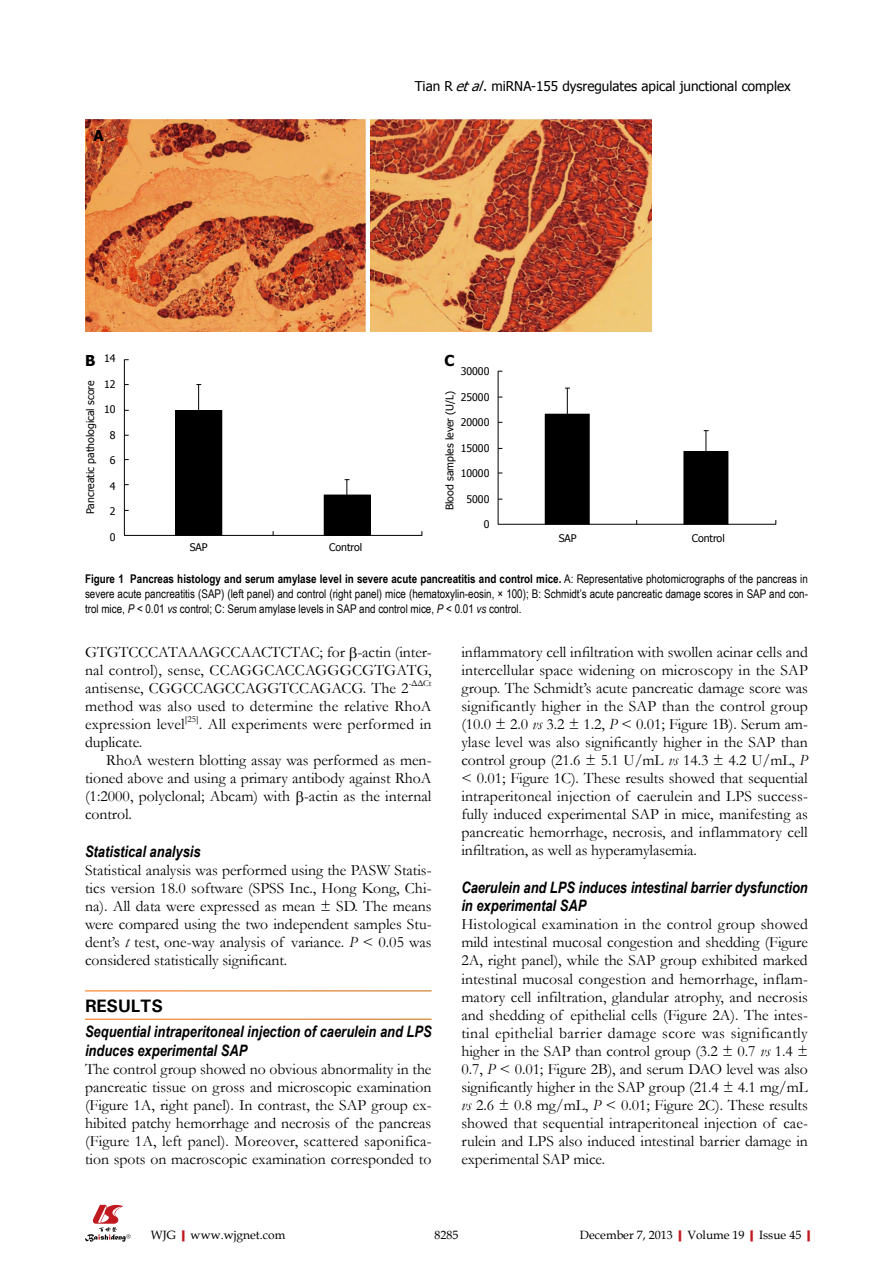
<style>
.page{position:relative;width:893px;height:1263px;background:#fff}
.page>*{position:absolute;margin:0;border:0;box-sizing:border-box;transform-origin:0 0}
.t1{font:700 18px "Univers";letter-spacing:-.01em;color:#000}
.t2{font:15.75px/18.1px "Garamond";letter-spacing:-.005em;color:#000}
.t3{font:700 15px "Tahoma";color:#000}
.t4{font:13.5px "Tahoma";color:#000}
.t5{font:12px/15px "Arial Narrow";color:#000;text-align:justify}
.t6{font:12px "Book Antiqua";color:#000}
.t7{font:10.5px "Tahoma";color:#000}
.t8{font:9.15px "Garamond";color:#000}
.s1{font-style:italic}
.s2{font-weight:700}
.s3{font-family:"Arial Narrow";font-weight:700;font-style:italic}
.s4{font-weight:700;color:#c01920}
</style>
<div class="page">
<svg style="left:85px;top:1205px;width:46px;height:37px"></svg>
<img style="left:85px;top:119px;width:566px;height:213px">
<hr style="left:366px;top:119px;width:4px;height:213px;background:#fff">
<hr style="left:498px;top:524px;width:278px;height:1px;background:#000">
<hr style="left:498px;top:371px;width:1px;height:153px;background:#000">
<div style="left:684px;top:452px;width:44px;height:72px;background:#000"></div>
<div style="left:545px;top:414px;width:44px;height:110px;background:#000"></div>
<svg style="left:565px;top:388px;width:5px;height:26px"></svg>
<svg style="left:704px;top:430px;width:5px;height:22px"></svg>
<hr style="left:124px;top:535px;width:298px;height:1px;background:#000">
<hr style="left:124px;top:360px;width:1px;height:176px;background:#000">
<div style="left:176px;top:411px;width:46px;height:124px;background:#000"></div>
<div style="left:175px;top:410px;width:47px;height:125px;border:1px solid #000"></div>
<div style="left:324px;top:495px;width:46px;height:40px;background:#000"></div>
<div style="left:324px;top:495px;width:47px;height:40px;border:1px solid #000"></div>
<svg style="left:196px;top:384px;width:5px;height:26px"></svg>
<svg style="left:345px;top:479px;width:4px;height:16px"></svg>
<p class="t3" style="left:94px;top:125px;width:12px">A</p>
<p class="t4" style="left:415px;top:77px;width:378px">Tian R <span class="s1">etal</span>. miRNA-155 dysregulates apical junctional complex</p>
<p class="t3" style="left:85px;top:350px;width:12px">B</p>
<p class="t7" style="left:83px;top:514px;width:135px;rotate:-90deg">Pancreatic pathological score</p>
<p class="t7" style="left:104px;top:351px;width:13px">14</p>
<p class="t7" style="left:104px;top:377px;width:13px">12</p>
<p class="t7" style="left:104px;top:402px;width:13px">10</p>
<p class="t7" style="left:110px;top:428px;width:7px">8</p>
<p class="t7" style="left:110px;top:453px;width:7px">6</p>
<p class="t7" style="left:110px;top:479px;width:7px">4</p>
<p class="t7" style="left:110px;top:504px;width:7px">2</p>
<p class="t7" style="left:110px;top:530px;width:7px">0</p>
<p class="t7" style="left:190px;top:540px;width:19px">SAP</p>
<p class="t7" style="left:329px;top:540px;width:35px">Control</p>
<p class="t3" style="left:444px;top:350px;width:12px">C</p>
<p class="t7" style="left:461px;top:365px;width:30px">30000</p>
<p class="t7" style="left:461px;top:390px;width:30px">25000</p>
<p class="t7" style="left:461px;top:416px;width:30px">20000</p>
<p class="t7" style="left:461px;top:441px;width:30px">15000</p>
<p class="t7" style="left:461px;top:467px;width:30px">10000</p>
<p class="t7" style="left:466px;top:492px;width:24px">5000</p>
<p class="t7" style="left:484px;top:518px;width:7px">0</p>
<p class="t7" style="left:443px;top:510px;width:121px;rotate:-90deg">Blood samples lever (U/L)</p>
<p class="t7" style="left:559px;top:531px;width:19px">SAP</p>
<p class="t7" style="left:692px;top:531px;width:35px">Control</p>
<p class="t5" style="left:85px;top:570px;width:724px"><span class="s2">Figure 1 Pancreas histology and serum amylase level in severe acute pancreatitis and control mice.</span> A: Representative photomicrographs of the pancreas in severe acute pancreatitis (SAP) (left panel) and control (right panel) mice (hematoxylin-eosin, × 100); B: Schmidt’s acute pancreatic damage scores in SAP and con&shy;trol mice, <span class="s1">P</span> &lt; 0.01 <span class="s1">vs</span> control; C: Serum amylase levels in SAP and control mice, <span class="s1">P</span> &lt; 0.01 <span class="s1">vs</span> control.</p>
<p class="t2" style="left:85px;top:643px;width:348px;text-align:justify">GTGTCCCATAAAGCCAACTCTAC; for -actin (inter&shy;nal control), sense, CCAGGCACCAGGGCGTGATG, antisense, CGGCCAGCCAGGTCCAGACG. The 2</p>
<p class="t8" style="left:409px;top:676px;width:24px">-ΔΔCt</p>
<p class="t2" style="left:85px;top:697px;width:348px">method was also used to determine the relative RhoA expression level</p>
<p class="t8" style="left:185px;top:712px;width:15px">[25]</p>
<p class="t2" style="left:199px;top:715px;width:234px">. All experiments were performed in</p>
<p class="t2" style="left:85px;top:733px;width:59px">duplicate.</p>
<p class="t2" style="left:106px;top:751px;width:327px">RhoA western blotting assay was performed as men-</p>
<p class="t2" style="left:85px;top:769px;width:348px">tioned above and using a primary antibody against RhoA</p>
<p class="t2" style="left:85px;top:787px;width:348px">(1:2000, polyclonal; Abcam) with -actin as the internal</p>
<p class="t2" style="left:85px;top:805px;width:48px">control.</p>
<p class="t2" style="left:85px;top:842px;width:348px"><span class="s3">Statistical analysis<br></span>Statistical analysis was performed using the PASW Statis&shy;tics version 18.0 software (SPSS Inc., Hong Kong, Chi&shy;na). All data were expressed as mean ± SD. The means were compared using the two independent samples Stu&shy;dent’s <span class="s1">t</span> test, one-way analysis of variance. <span class="s1">P</span> &lt; 0.05 was considered statistically significant.</p>
<p class="t1" style="left:85px;top:994px;width:79px">RESULTS</p>
<p class="t2" style="left:85px;top:1023px;width:348px"><span class="s3">Sequential intraperitoneal injection of caerulein and LPS induces experimental SAP<br></span>The control group showed no obvious abnormality in the pancreatic tissue on gross and microscopic examination (Figure 1A, right panel). In contrast, the SAP group ex&shy;hibited patchy hemorrhage and necrosis of the pancreas (Figure 1A, left panel). Moreover, scattered saponifica&shy;tion spots on macroscopic examination corresponded to</p>
<p class="t2" style="left:461px;top:643px;width:348px;text-align:justify">inflammatory cell infiltration with swollen acinar cells and intercellular space widening on microscopy in the SAP group. The Schmidt’s acute pancreatic damage score was significantly higher in the SAP than the control group (10.0 ± 2.0 <span class="s1">vs</span> 3.2 ± 1.2, <span class="s1">P</span> &lt; 0.01; Figure 1B). Serum am&shy;ylase level was also significantly higher in the SAP than control group (21.6 ± 5.1 U/mL <span class="s1">vs</span> 14.3 ± 4.2 U/mL, <span class="s1">P </span>&lt; 0.01; Figure 1C). These results showed that sequential intraperitoneal injection of caerulein and LPS success&shy;fully induced experimental SAP in mice, manifesting as pancreatic hemorrhage, necrosis, and inflammatory cell infiltration, as well as hyperamylasemia.</p>
<p class="t2" style="left:461px;top:878px;width:348px"><span class="s3">Caerulein and LPS induces intestinal barrier dysfunction in experimental SAP<br></span>Histological examination in the control group showed mild intestinal mucosal congestion and shedding (Figure 2A, right panel), while the SAP group exhibited marked intestinal mucosal congestion and hemorrhage, inflam&shy;matory cell infiltration, glandular atrophy, and necrosis and shedding of epithelial cells (Figure 2A). The intes&shy;tinal epithelial barrier damage score was significantly higher in the SAP than control group (3.2 ± 0.7 <span class="s1">vs</span> 1.4 ± 0.7, <span class="s1">P</span> &lt; 0.01; Figure 2B), and serum DAO level was also significantly higher in the SAP group (21.4 ± 4.1 mg/mL <span class="s1">vs</span> 2.6 ± 0.8 mg/mL, <span class="s1">P</span> &lt; 0.01; Figure 2C). These results showed that sequential intraperitoneal injection of cae&shy;rulein and LPS also induced intestinal barrier damage in experimental SAP mice.</p>
<p class="t6" style="left:151px;top:1226px;width:136px">WJG<span class="s4">|</span>www.wjgnet.com</p>
<p class="t6" style="left:434px;top:1226px;width:25px">8285</p>
<p class="t6" style="left:580px;top:1226px;width:237px">December 7, 2013<span class="s4">|</span>Volume 19<span class="s4">|</span>Issue 45<span class="s4">|</span></p>
</div>
